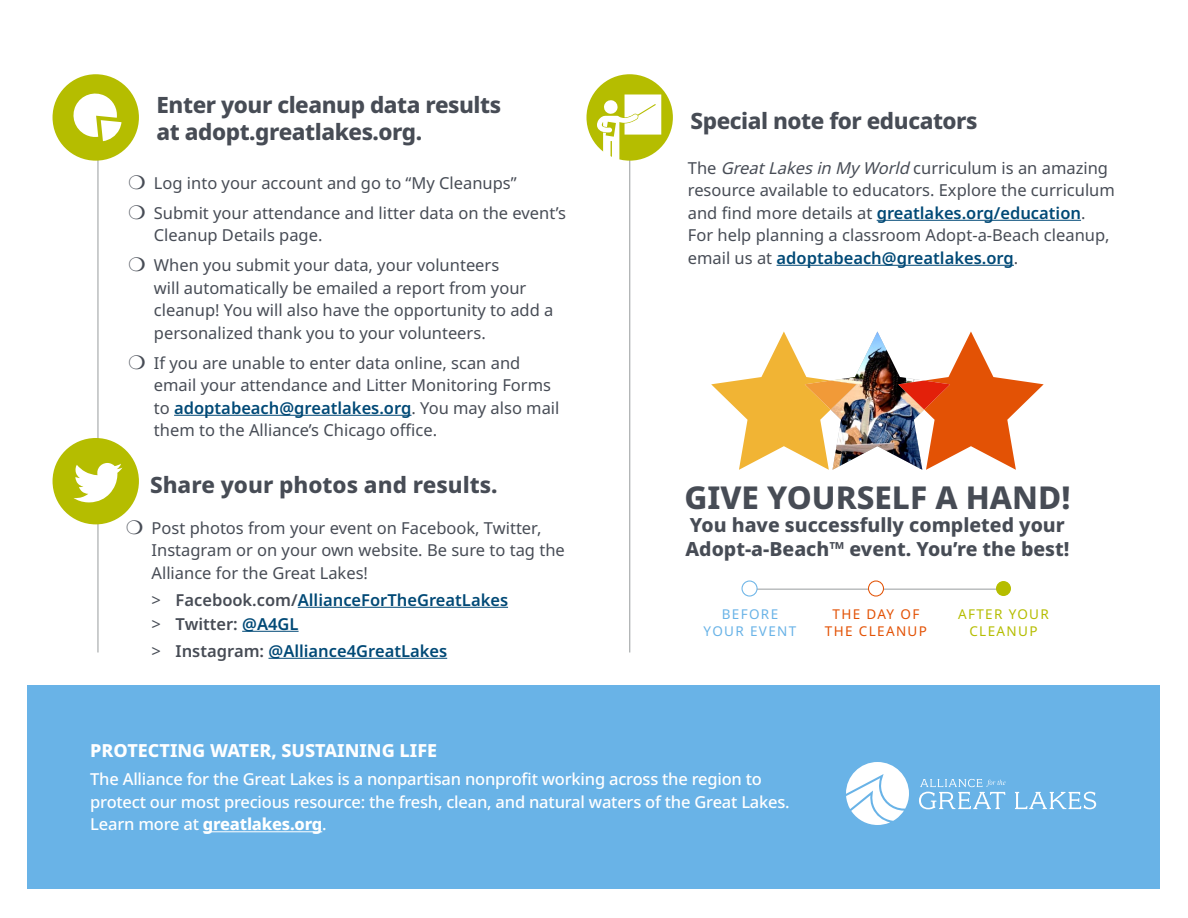
<style>
.page{position:relative;width:1188px;height:918px;background:#fff}
.page>*{position:absolute;margin:0;border:0;box-sizing:border-box;transform-origin:0 0}
.t1{font:800 31.5px "Noto Sans";color:#474c55}
.t2{font:800 22.5px/27px "Noto Sans";letter-spacing:-.02em;color:#474c55}
.t3{font:800 22.5px "Noto Sans";color:#474c55}
.t4{font:800 19.5px/23.4px "Noto Sans";color:#474c55}
.t5{font:800 18px "Noto Sans";color:#fff}
.t6{font:16.5px/22.5px "Noto Sans";color:#474c55}
.t7{font:500 16.5px/22.5px "Noto Sans";letter-spacing:-.015em;color:#fff}
.t8{font:600 16.5px/24px "Noto Sans";color:#004976}
.t9{font:13.5px/16.2px "Noto Sans";letter-spacing:.1em;color:#e35205;text-align:center}
.t10{font:13.5px/16.2px "Noto Sans";letter-spacing:.1em;color:#b5bd00;text-align:center}
.t11{font:13.5px/16.2px "Noto Sans";letter-spacing:.1em;color:#69b3e7;text-align:center}
.s1{font-weight:600;color:#004976}
.s2{font-weight:400;color:#474c55}
.s3{color:#474c55}
.s4{font-style:italic}
.s5{font-weight:800}
</style>
<div class="page">
<div style="left:28px;top:686px;width:1132px;height:204px;background:#69b3e7"></div>
<hr style="left:629px;top:158px;width:1px;height:494px;background:#b2b5b6">
<hr style="left:97px;top:155px;width:2px;height:497px;background:#b2b5b6">
<hr style="left:174px;top:415px;width:237px;height:1px;background:#004976">
<hr style="left:298px;top:607px;width:210px;height:1px;background:#004976">
<hr style="left:242px;top:631px;width:57px;height:1px;background:#004976">
<hr style="left:269px;top:658px;width:178px;height:1px;background:#004976">
<hr style="left:747px;top:589px;width:255px;height:1px;background:#b2b5b6">
<div style="left:742px;top:581px;width:15px;height:15px;background:#fff;border-radius:50%"></div>
<div style="left:742px;top:581px;width:16px;height:16px;border:1px solid #69b3e7;border-radius:50%"></div>
<div style="left:868px;top:581px;width:16px;height:15px;background:#fff;border-radius:50%"></div>
<div style="left:868px;top:581px;width:16px;height:16px;border:1px solid #e35205;border-radius:50%"></div>
<div style="left:996px;top:581px;width:15px;height:15px;background:#b5bd00;border-radius:50%"></div>
<div style="left:53px;top:74px;width:86px;height:87px;background:#b5bd00;border-radius:50%"></div>
<div style="left:53px;top:438px;width:86px;height:86px;background:#b5bd00;border-radius:50%"></div>
<svg style="left:711px;top:332px;width:333px;height:138px"></svg>
<svg style="left:73px;top:93px;width:49px;height:48px"></svg>
<svg style="left:73px;top:463px;width:49px;height:39px"></svg>
<hr style="left:877px;top:220px;width:204px;height:1px;background:#004976">
<hr style="left:777px;top:265px;width:237px;height:1px;background:#004976">
<div style="left:586px;top:74px;width:87px;height:87px;background:#b5bd00;border-radius:50%"></div>
<svg style="left:597px;top:95px;width:64px;height:73px"></svg>
<svg style="left:846px;top:762px;width:63px;height:63px"></svg>
<svg style="left:1015px;top:792px;width:81px;height:17px"></svg>
<svg style="left:919px;top:779px;width:86px;height:30px"></svg>
<hr style="left:203px;top:831px;width:119px;height:1px;background:#fff">
<h2 class="t2" style="left:157px;top:91px;width:346px">Enter your cleanup data results at adopt.greatlakes.org.</h2>
<p class="t6" style="left:154px;top:168px;width:414px;line-height:30px">Log into your account and go to “My Cleanups”<br>Submit your attendance and litter data on the event’s</p>
<p class="t6" style="left:154px;top:221px;width:347px;line-height:30px">Cleanup Details page.<br>When you submit your data, your volunteers</p>
<p class="t6" style="left:154px;top:277px;width:401px">will automatically be emailed a report from your cleanup! You will also have the opportunity to add a personalized thank you to your volunteers.</p>
<p class="t6" style="left:154px;top:352px;width:407px">If you are unable to enter data online, scan and email your attendance and Litter Monitoring Forms to <span class="s1">adoptabeach@greatlakes.org</span>. You may also mail them to the Alliance’s Chicago office.</p>
<h2 class="t3" style="left:150px;top:469px;width:349px">Share your photos and results.</h2>
<p class="t6" style="left:152px;top:517px;width:415px">Post photos from your event on Facebook, Twitter,<br>Instagram or on your own website. Be sure to tag the<br>Alliance for the Great Lakes!</p>
<p class="t8" style="left:152px;top:588px;width:358px"><span class="s2">&gt;</span> <span class="s3">Facebook.com/</span>AllianceForTheGreatLakes <span class="s2">&gt;</span> <span class="s3">Twitter:</span> @A4GL</p>
<p class="t8" style="left:152px;top:639px;width:297px"><span class="s2">&gt;</span> <span class="s3">Instagram:</span> @Alliance4GreatLakes</p>
<h2 class="t2" style="left:691px;top:108px;width:289px">Special note for educators</h2>
<p class="t6" style="left:688px;top:157px;width:429px">The <span class="s4">GreatLakesinMyWorld</span>curriculum is an amazing resource available to educators. Explore the curriculum and find more details at <span class="s1">greatlakes.org/education</span>.<br>For help planning a classroom Adopt-a-Beach cleanup, email us at <span class="s1">adoptabeach@greatlakes.org</span>.</p>
<h1 class="t1" style="left:684px;top:475px;width:387px">GIVE YOURSELF A HAND!</h1>
<p class="t4" style="left:685px;top:514px;width:385px">You have successfully completed your<br>Adopt-a-Beach™ event. You’re the best!</p>
<p class="t11" style="left:704px;top:607px;width:94px">BEFORE<br>YOUR EVENT</p>
<p class="t9" style="left:825px;top:607px;width:104px">THE DAY OF<br>THE CLEANUP</p>
<p class="t10" style="left:958px;top:607px;width:92px">AFTER YOUR<br>CLEANUP</p>
<p class="t5" style="left:90px;top:738px;width:348px">PROTECTING WATER, SUSTAINING LIFE</p>
<p class="t7" style="left:90px;top:768px;width:701px">The Alliance for the Great Lakes is a nonpartisan nonprofit working across the region to protect our most precious resource: the fresh, clean, and natural waters of the Great Lakes.<br>Learn more at <span class="s5">greatlakes.org</span>.</p>
</div>
